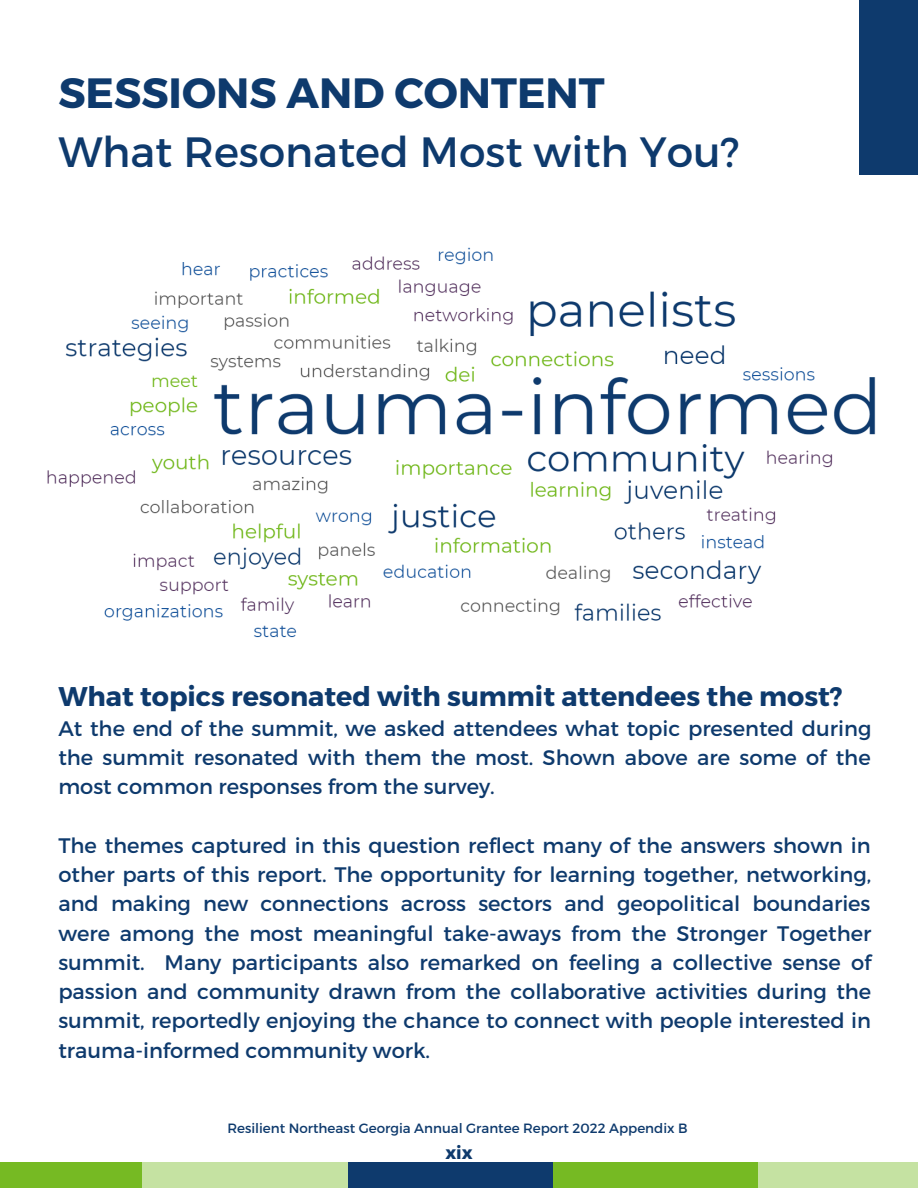
<style>
.page{position:relative;width:918px;height:1188px;background:#fff}
.page>*{position:absolute;margin:0;border:0;box-sizing:border-box;transform-origin:0 0}
.t1{font:42.3px "Montserrat";color:#0e3a6d}
.t2{font:700 42.3px "Montserrat";color:#0e3a6d}
.t3{font:700 27px "Montserrat";color:#0e3a6d}
.t4{font:21px/29.2px "Montserrat";color:#0e3a6d;text-align:justify}
.t5{font:700 18px "Montserrat";color:#0e3a6d}
.t6{font:13.5px "Montserrat";color:#0e3a6d}
</style>
<div class="page">
<div style="left:859px;top:0;width:59px;height:175px;background:#0e3a6d"></div>
<img style="left:47px;top:247px;width:829px;height:391px">
<div style="left:0;top:1162px;width:142px;height:26px;background:#76ba23"></div>
<div style="left:553px;top:1162px;width:205px;height:26px;background:#76ba23"></div>
<div style="left:347px;top:1162px;width:206px;height:26px;background:#0e3a6d"></div>
<div style="left:142px;top:1162px;width:206px;height:26px;background:#c5e2a2"></div>
<div style="left:758px;top:1162px;width:160px;height:26px;background:#c5e2a2"></div>
<h1 class="t2" style="left:58px;top:66px;width:548px">SESSIONS AND CONTENT</h1>
<h1 class="t1" style="left:58px;top:124px;width:683px">What Resonated Most with You?</h1>
<p class="t3" style="left:58px;top:678px;width:786px">What topics resonated with summit attendees the most?</p>
<p class="t4" style="left:58px;top:713px;width:815px">At the end of the summit, we asked attendees what topic presented during the summit resonated with them the most. Shown above are some of the most common responses from the survey.</p>
<p class="t4" style="left:58px;top:830px;width:815px">The themes captured in this question reflect many of the answers shown in other parts of this report. The opportunity for learning together, networking, and making new connections across sectors and geopolitical boundaries were among the most meaningful take-aways from the Stronger Together summit. Many participants also remarked on feeling a collective sense of passion and community drawn from the collaborative activities during the summit, reportedly enjoying the chance to connect with people interested in trauma-informed community work.</p>
<p class="t6" style="left:227px;top:1119px;width:462px">Resilient Northeast Georgia Annual Grantee Report 2022 Appendix B</p>
<p class="t5" style="left:445px;top:1141px;width:29px">xix</p>
</div>
